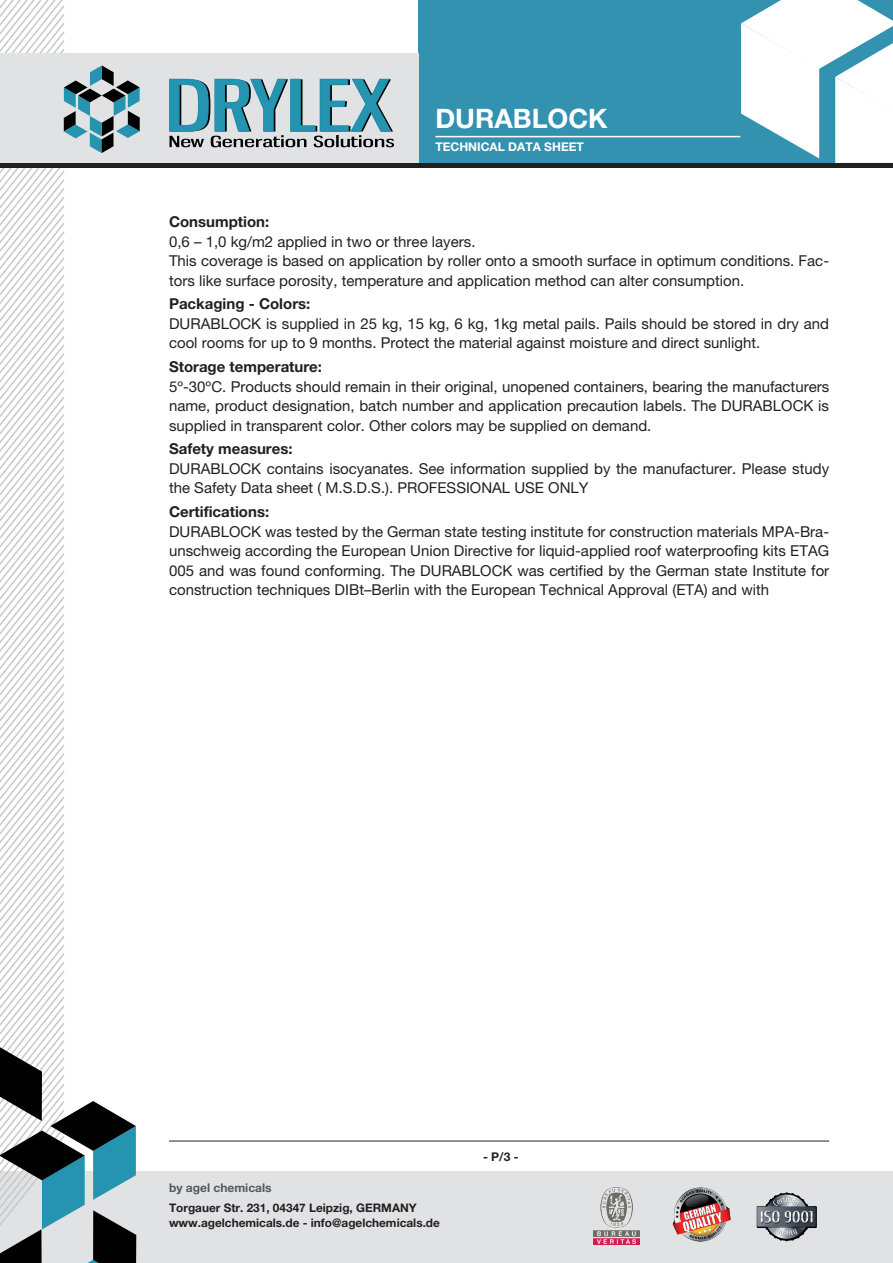
<style>
.page{position:relative;width:893px;height:1263px;background:#fff}
.page>*{position:absolute;margin:0;border:0;box-sizing:border-box;transform-origin:0 0}
.t1{font:700 26.85px "Helvetica Neue LT Pro";color:#fff}
.t2{font:15px/19.5px "Helvetica Neue LT Pro";color:#231f20}
.t3{font:700 15px "Helvetica Neue LT Pro";color:#231f20}
.t4{font:700 12px "Helvetica Neue LT Pro";color:#fff}
.t5{font:700 12px "Helvetica Neue LT Pro";color:#57585a}
.t6{font:700 12px "Helvetica Neue LT Pro";color:#231f20}
.t7{font:700 11.85px/15.3px "Helvetica Neue LT Pro";color:#231f20}
</style>
<div class="page">
<div style="left:0;top:1171px;width:893px;height:92px;background:#e1e2e4"></div>
<hr style="left:169px;top:1141px;width:660px;height:1px;background:#231f20">
<div style="left:418px;top:0;width:475px;height:163px;background:#3292b0"></div>
<svg style="left:741px;top:0;width:152px;height:163px"></svg>
<div style="left:0;top:53px;width:418px;height:110px;background:#e1e2e4"></div>
<img style="left:594px;top:1188px;width:45px;height:56px">
<img style="left:672px;top:1188px;width:59px;height:54px">
<img style="left:756px;top:1192px;width:61px;height:50px">
<svg style="left:169px;top:79px;width:225px;height:68px"></svg>
<svg style="left:0;top:0;width:140px;height:1263px"></svg>
<div style="left:0;top:163px;width:893px;height:5px;background:#231f20"></div>
<hr style="left:435px;top:136px;width:305px;height:1px;background:#fff">
<h1 class="t1" style="left:435px;top:102px;width:174px">DURABLOCK</h1>
<p class="t4" style="left:435px;top:140px;width:150px">TECHNICAL DATA SHEET</p>
<p class="t3" style="left:169px;top:212px;width:102px">Consumption:</p>
<p class="t2" style="left:169px;top:231px;width:662px">0,6 – 1,0 kg/m2 applied in two or three layers.<br>This coverage is based on application by roller onto a smooth surface in optimum conditions. Fac&shy;tors like surface porosity, temperature and application method can alter consumption.</p>
<p class="t3" style="left:169px;top:295px;width:143px">Packaging - Colors:</p>
<p class="t2" style="left:169px;top:313px;width:661px">DURABLOCK is supplied in 25 kg, 15 kg, 6 kg, 1kg metal pails. Pails should be stored in dry and cool rooms for up to 9 months. Protect the material against moisture and direct sunlight.</p>
<p class="t3" style="left:169px;top:357px;width:155px">Storage temperature:</p>
<p class="t2" style="left:169px;top:376px;width:662px;text-align:justify">5º-30ºC. Products should remain in their original, unopened containers, bearing the manufacturers name, product designation, batch number and application precaution labels. The DURABLOCK is supplied in transparent color. Other colors may be supplied on demand.</p>
<p class="t3" style="left:169px;top:440px;width:125px">Safety measures:</p>
<p class="t2" style="left:169px;top:458px;width:662px">DURABLOCK contains isocyanates. See information supplied by the manufacturer. Please study the Safety Data sheet ( M.S.D.S.). PROFESSIONAL USE ONLY</p>
<p class="t3" style="left:169px;top:502px;width:102px">Certifications:</p>
<p class="t2" style="left:169px;top:521px;width:662px;text-align:justify">DURABLOCK was tested by the German state testing institute for construction materials MPA-Bra&shy;unschweig according the European Union Directive for liquid-applied roof waterproofing kits ETAG 005 and was found conforming. The DURABLOCK was certified by the German state Institute for construction techniques DIBt–Berlin with the European Technical Approval (ETA) and with</p>
<p class="t5" style="left:169px;top:1180px;width:104px">by agel chemicals</p>
<p class="t7" style="left:169px;top:1200px;width:272px">Torgauer Str. 231, 04347 Leipzig, GERMANY www.agelchemicals.de - info@agelchemicals.de</p>
<p class="t6" style="left:483px;top:1149px;width:37px">- P/3 -</p>
</div>
